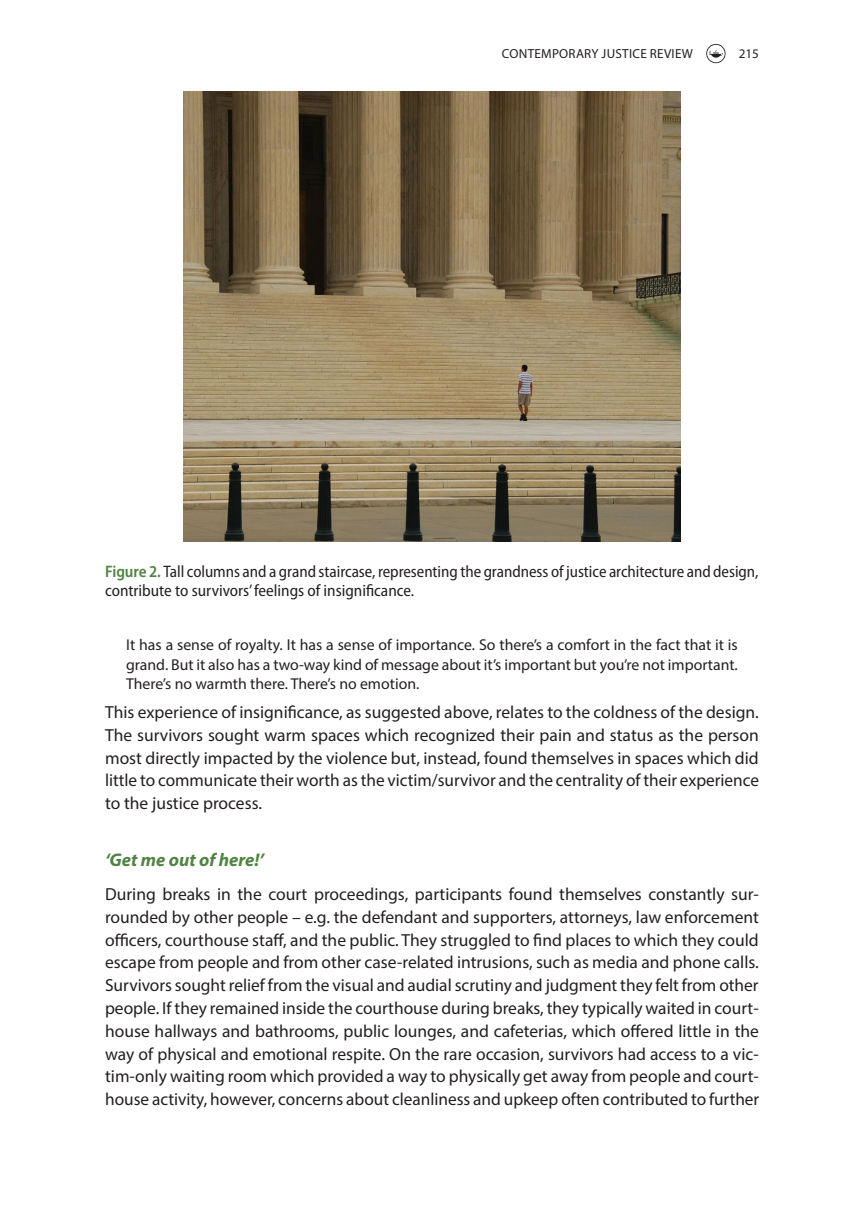
<style>
.page{position:relative;width:864px;height:1231px;background:#fff}
.page>*{position:absolute;margin:0;border:0;box-sizing:border-box;transform-origin:0 0}
.t1{font:italic 700 18.38px "Myriad Pro";color:#508342}
.t2{font:17.5px/22.8px "Myriad Pro";color:#231f20;text-align:justify}
.t3{font:semi-condensed 16.62px/19.2px "Myriad Pro";color:#231f20}
.t4{font:15.75px/19.2px "Myriad Pro";color:#231f20;text-align:justify}
.t5{font:13.12px "Myriad Pro";letter-spacing:.02em;color:#231f20}
.s1{font-weight:600;color:#508342}
</style>
<div class="page">
<svg style="left:706px;top:44px;width:19px;height:19px"></svg>
<img style="left:184px;top:92px;width:496px;height:449px">
<p class="t5" style="left:501px;top:45px;width:192px">CONTEMPORARY JUSTICE REVIEW</p>
<p class="t5" style="left:738px;top:45px;width:22px">215</p>
<p class="t3" style="left:105px;top:562px;width:654px"><span class="s1">Figure 2.</span> Tall columns and a grand staircase, representing the grandness of justice architecture and design, contribute to survivors’ feelings of insignificance.</p>
<p class="t4" style="left:126px;top:635px;width:613px">It has a sense of royalty. It has a sense of importance. So there’s a comfort in the fact that it is grand. But it also has a two-way kind of message about it’s important but you’re not important.<br>There’s no warmth there. There’s no emotion.</p>
<p class="t2" style="left:105px;top:700px;width:655px">This experience of insignificance, as suggested above, relates to the coldness of the design.<br>The survivors sought warm spaces which recognized their pain and status as the person most directly impacted by the violence but, instead, found themselves in spaces which did little to communicate their worth as the victim/survivor and the centrality of their experience to the justice process.</p>
<p class="t1" style="left:105px;top:847px;width:160px">‘Get me out of here!’</p>
<p class="t2" style="left:105px;top:882px;width:655px">During breaks in the court proceedings, participants found themselves constantly sur&shy;rounded by other people – e.g. the defendant and supporters, attorneys, law enforcement officers, courthouse staff, and the public. They struggled to find places to which they could escape from people and from other case-related intrusions, such as media and phone calls.<br>Survivors sought relief from the visual and audial scrutiny and judgment they felt from other people. If they remained inside the courthouse during breaks, they typically waited in court&shy;house hallways and bathrooms, public lounges, and cafeterias, which offered little in the way of physical and emotional respite. On the rare occasion, survivors had access to a vic&shy;tim-only waiting room which provided a way to physically get away from people and court&shy;house activity, however, concerns about cleanliness and upkeep often contributed to further</p>
</div>
